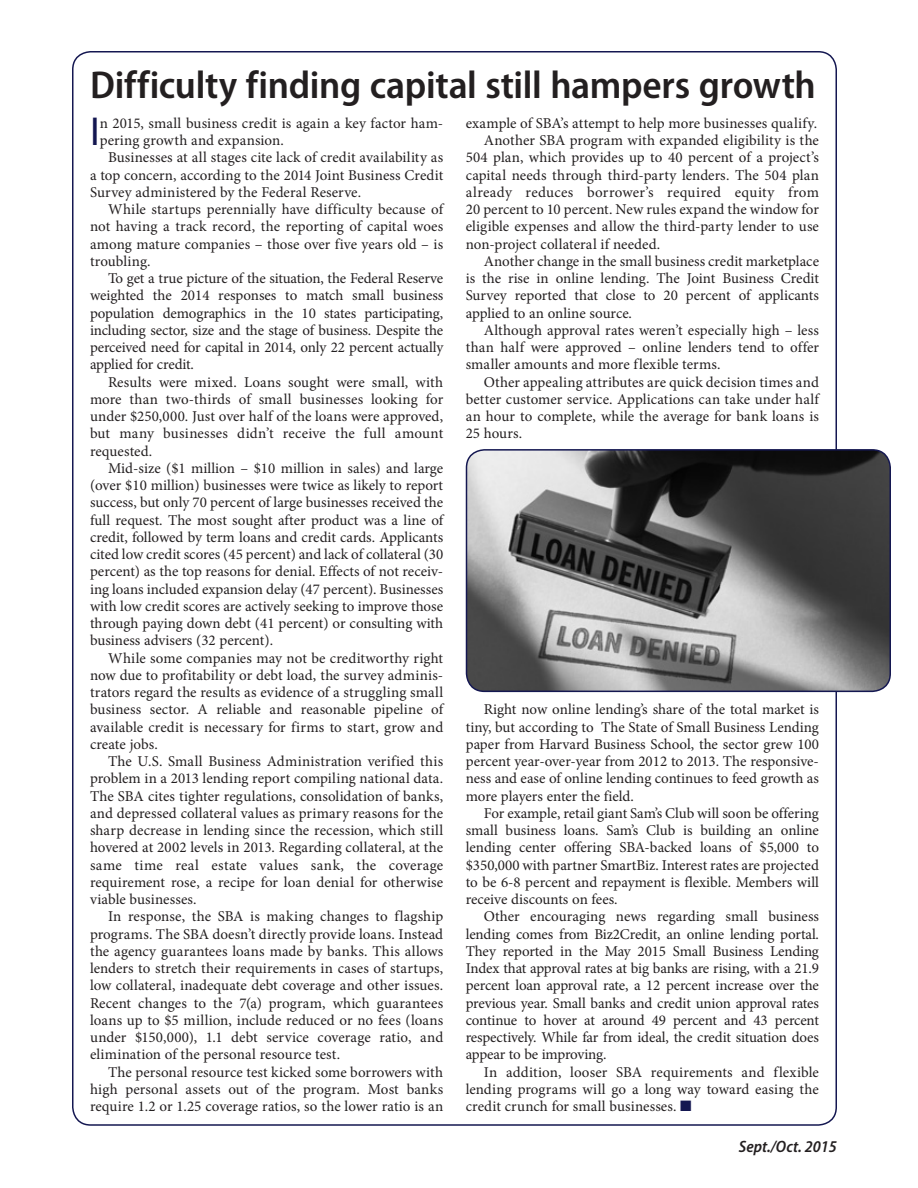
<style>
.page{position:relative;width:918px;height:1188px;background:#fff}
.page>*{position:absolute;margin:0;border:0;box-sizing:border-box;transform-origin:0 0}
.Text_10_11_5{font:40.65px "Myriad Pro";color:#141751}
.headline_26p{font:600 semi-condensed 39px "Myriad Pro";letter-spacing:-.01em;color:#231f20}
.t1{font:italic 600 semi-condensed 16.5px "Myriad Pro";color:#231f20}
.Text_10_11_5-2{font:15px/17.2px "Minion Pro";color:#231f20;text-align:justify}
.s1{color:#141751}
</style>
<div class="page">
<img style="left:466px;top:450px;width:424px;height:241px">
<div style="left:466px;top:449px;width:425px;height:243px;border:2px solid #141751;border-radius:18px"></div>
<p class="headline_26p" style="left:90px;top:64px;width:727px">Difficulty finding capital still hampers growth</p>
<p class="Text_10_11_5" style="left:90px;top:109px;width:11px">I</p>
<p class="Text_10_11_5-2" style="left:100px;top:115px;width:345px">n 2015, small business credit is again a key factor ham&shy;pering growth and expansion.</p>
<p class="Text_10_11_5-2" style="left:90px;top:149px;width:355px;text-indent:18px">Businesses at all stages cite lack of credit availability as a top concern, according to the 2014 Joint Business Credit Survey administered by the Federal Reserve.</p>
<p class="Text_10_11_5-2" style="left:90px;top:201px;width:355px;text-indent:18px">While startups perennially have difficulty because of not having a track record, the reporting of capital woes among mature companies – those over five years old – is troubling.</p>
<p class="Text_10_11_5-2" style="left:90px;top:270px;width:355px;text-indent:18px">To get a true picture of the situation, the Federal Reserve weighted the 2014 responses to match small business population demographics in the 10 states participating, including sector, size and the stage of business. Despite the perceived need for capital in 2014, only 22 percent actually applied for credit.</p>
<p class="Text_10_11_5-2" style="left:90px;top:373px;width:355px;text-indent:18px">Results were mixed. Loans sought were small, with more than two-thirds of small businesses looking for under $250,000. Just over half of the loans were approved, but many businesses didn’t receive the full amount requested.</p>
<p class="Text_10_11_5-2" style="left:90px;top:460px;width:355px;text-indent:18px">Mid-size ($1 million – $10 million in sales) and large (over $10 million) businesses were twice as likely to report success, but only 70 percent of large businesses received the full request. The most sought after product was a line of credit, followed by term loans and credit cards. Applicants cited low credit scores (45 percent) and lack of collateral (30 percent) as the top reasons for denial. Effects of not receiv&shy;ing loans included expansion delay (47 percent). Businesses with low credit scores are actively seeking to improve those through paying down debt (41 percent) or consulting with business advisers (32 percent).</p>
<p class="Text_10_11_5-2" style="left:90px;top:649px;width:355px;text-indent:18px">While some companies may not be creditworthy right now due to profitability or debt load, the survey adminis&shy;trators regard the results as evidence of a struggling small business sector. A reliable and reasonable pipeline of available credit is necessary for firms to start, grow and create jobs.</p>
<p class="Text_10_11_5-2" style="left:90px;top:753px;width:355px;text-indent:18px">The U.S. Small Business Administration verified this problem in a 2013 lending report compiling national data.<br>The SBA cites tighter regulations, consolidation of banks, and depressed collateral values as primary reasons for the sharp decrease in lending since the recession, which still hovered at 2002 levels in 2013. Regarding collateral, at the same time real estate values sank, the coverage requirement rose, a recipe for loan denial for otherwise viable businesses.</p>
<p class="Text_10_11_5-2" style="left:90px;top:908px;width:355px;text-indent:18px">In response, the SBA is making changes to flagship programs. The SBA doesn’t directly provide loans. Instead the agency guarantees loans made by banks. This allows lenders to stretch their requirements in cases of startups, low collateral, inadequate debt coverage and other issues.<br>Recent changes to the 7(a) program, which guarantees loans up to $5 million, include reduced or no fees (loans under $150,000), 1.1 debt service coverage ratio, and elimination of the personal resource test.</p>
<p class="Text_10_11_5-2" style="left:90px;top:1063px;width:355px;text-indent:18px">The personal resource test kicked some borrowers with high personal assets out of the program. Most banks require 1.2 or 1.25 coverage ratios, so the lower ratio is an</p>
<p class="Text_10_11_5-2" style="left:466px;top:115px;width:353px">example of SBA’s attempt to help more businesses qualify.</p>
<p class="Text_10_11_5-2" style="left:466px;top:132px;width:355px;text-indent:18px">Another SBA program with expanded eligibility is the 504 plan, which provides up to 40 percent of a project’s capital needs through third-party lenders. The 504 plan already reduces borrower’s required equity from 20 percent to 10 percent. New rules expand the window for eligible expenses and allow the third-party lender to use non-project collateral if needed.</p>
<p class="Text_10_11_5-2" style="left:466px;top:253px;width:355px;text-indent:18px">Another change in the small business credit marketplace is the rise in online lending. The Joint Business Credit Survey reported that close to 20 percent of applicants applied to an online source.</p>
<p class="Text_10_11_5-2" style="left:466px;top:322px;width:355px;text-indent:18px">Although approval rates weren’t especially high – less than half were approved – online lenders tend to offer smaller amounts and more flexible terms.</p>
<p class="Text_10_11_5-2" style="left:466px;top:373px;width:355px;text-indent:18px">Other appealing attributes are quick decision times and better customer service. Applications can take under half an hour to complete, while the average for bank loans is 25 hours.</p>
<p class="Text_10_11_5-2" style="left:466px;top:701px;width:355px;text-indent:18px">Right now online lending’s share of the total market is tiny, but according to The State of Small Business Lending paper from Harvard Business School, the sector grew 100 percent year-over-year from 2012 to 2013. The responsive&shy;ness and ease of online lending continues to feed growth as more players enter the field.</p>
<p class="Text_10_11_5-2" style="left:466px;top:805px;width:355px;text-indent:18px">For example, retail giant Sam’s Club will soon be offering small business loans. Sam’s Club is building an online lending center offering SBA-backed loans of $5,000 to $350,000 with partner SmartBiz. Interest rates are projected to be 6-8 percent and repayment is flexible. Members will receive discounts on fees.</p>
<p class="Text_10_11_5-2" style="left:466px;top:908px;width:355px;text-indent:18px">Other encouraging news regarding small business lending comes from Biz2Credit, an online lending portal.<br>They reported in the May 2015 Small Business Lending Index that approval rates at big banks are rising, with a 21.9 percent loan approval rate, a 12 percent increase over the previous year. Small banks and credit union approval rates continue to hover at around 49 percent and 43 percent respectively. While far from ideal, the credit situation does appear to be improving.</p>
<p class="Text_10_11_5-2" style="left:466px;top:1063px;width:355px;text-indent:18px">In addition, looser SBA requirements and flexible lending programs will go a long way toward easing the credit crunch for small businesses. <span class="s1">■</span></p>
<p class="t1" style="left:739px;top:1138px;width:100px">Sept./Oct. 2015</p>
</div>
